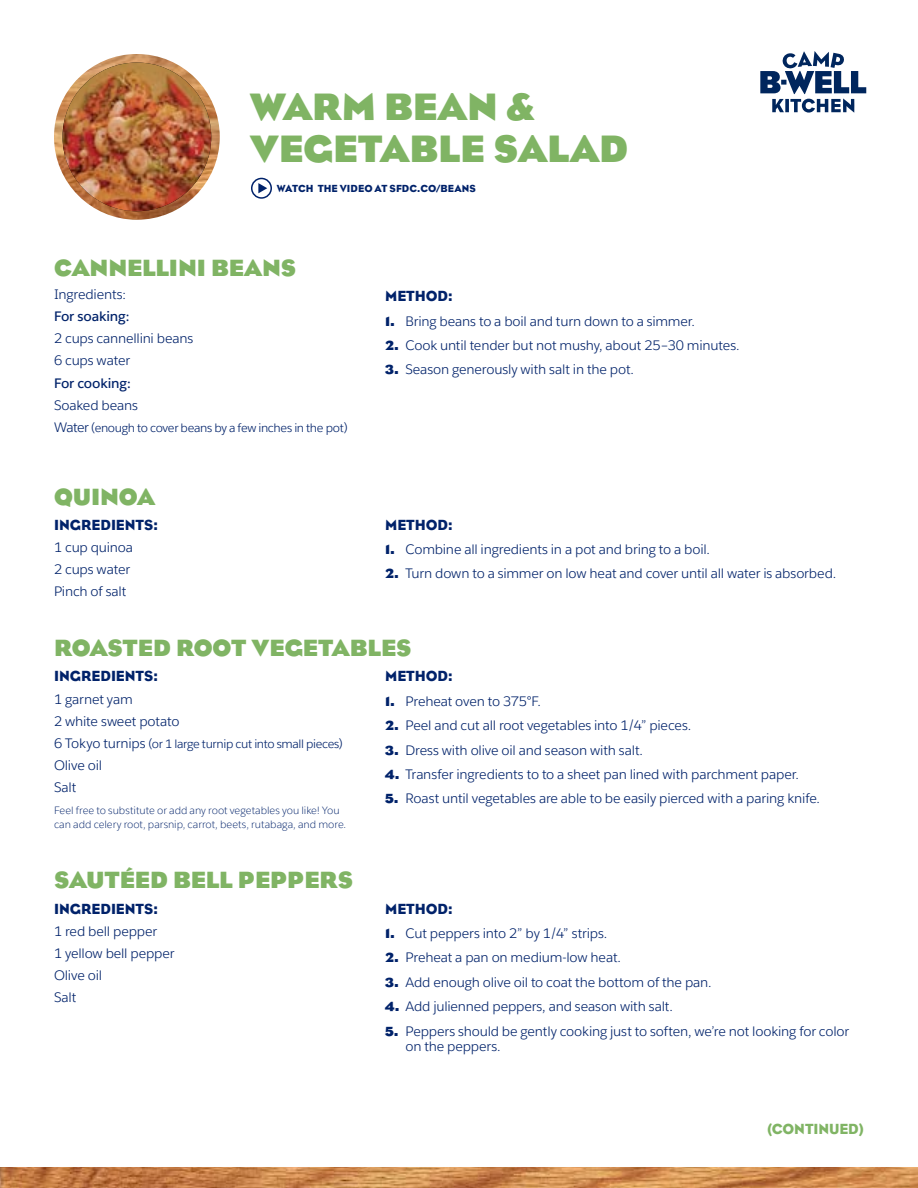
<style>
.page{position:relative;width:918px;height:1188px;background:#fff}
.page>*{position:absolute;margin:0;border:0;box-sizing:border-box;transform-origin:0 0}
.t1{font:700 39px/42.8px "Eagle";letter-spacing:-.005em;color:#80b464}
.t2{font:700 24px "Eagle";letter-spacing:-.005em;color:#80b464}
.t3{font:15px "Eagle";color:#00226a}
.t4{font:15px "Eagle";letter-spacing:-.005em;color:#80b464}
.t5{font:13.5px/22.2px "Salesforce Sans";letter-spacing:-.015em;color:#00226a}
.t6{font:600 13.5px "Salesforce Sans";letter-spacing:-.01em;color:#00226a}
.t7{font:12px "Salesforce Sans";letter-spacing:-.03em;color:#00226a}
.t8{font:300 10.5px/13.5px "Salesforce Sans";letter-spacing:-.005em;color:#00226a}
.t9{font:10.5px "Eagle";letter-spacing:.01em;color:#00226a}
.s1{font-size:13.5px}
.s2{font-family:"Eagle";font-weight:700}
</style>
<div class="page">
<svg style="left:760px;top:51px;width:106px;height:62px"></svg>
<svg style="left:258px;top:183px;width:9px;height:10px"></svg>
<div style="left:251px;top:178px;width:21px;height:21px;border:2px solid #00226a;border-radius:50%"></div>
<img style="left:0;top:1167px;width:918px;height:21px">
<img style="left:54px;top:54px;width:166px;height:166px;border-radius:83px">
<img style="left:63px;top:63px;width:148px;height:148px;border-radius:74px">
<h1 class="t1" style="left:250px;top:84px;width:380px">WARM BEAN &amp;<br>VEGETABLE SALAD</h1>
<p class="t9" style="left:277px;top:182px;width:201px">WATCH THE VIDEO AT SFDC.CO/BEANS</p>
<h2 class="t2" style="left:54px;top:253px;width:244px">CANNELLINI BEANS</h2>
<p class="t5" style="left:54px;top:283px;width:73px">Ingredients:</p>
<p class="t6" style="left:54px;top:308px;width:77px">For soaking:</p>
<p class="t5" style="left:54px;top:327px;width:141px">2 cups cannellini beans<br>6 cups water</p>
<p class="t6" style="left:54px;top:374px;width:78px">For cooking:</p>
<p class="t5" style="left:54px;top:394px;width:86px">Soaked beans</p>
<p class="t7" style="left:54px;top:420px;width:295px"><span class="s1">Water</span> (enough to cover beans by a few inches in the pot)</p>
<h2 class="t2" style="left:54px;top:481px;width:103px">QUINOA</h2>
<p class="t3" style="left:54px;top:515px;width:105px">INGREDIENTS:</p>
<p class="t5" style="left:54px;top:536px;width:81px">1 cup quinoa<br>2 cups water<br>Pinch of salt</p>
<p class="t3" style="left:385px;top:287px;width:69px">METHOD:</p>
<p class="t5" style="left:385px;top:310px;width:311px"><span class="s2">1.</span> Bring beans to a boil and turn down to a simmer.</p>
<p class="t5" style="left:385px;top:334px;width:356px"><span class="s2">2.</span> Cook until tender but not mushy, about 25–30 minutes.</p>
<p class="t5" style="left:385px;top:359px;width:250px"><span class="s2">3.</span> Season generously with salt in the pot.</p>
<p class="t3" style="left:385px;top:515px;width:69px">METHOD:</p>
<p class="t5" style="left:385px;top:538px;width:326px"><span class="s2">1.</span> Combine all ingredients in a pot and bring to a boil.</p>
<p class="t5" style="left:385px;top:563px;width:452px"><span class="s2">2.</span> Turn down to a simmer on low heat and cover until all water is absorbed.</p>
<h2 class="t2" style="left:54px;top:633px;width:359px">ROASTED ROOT VEGETABLES</h2>
<p class="t3" style="left:54px;top:667px;width:105px">INGREDIENTS:</p>
<p class="t5" style="left:54px;top:688px;width:127px">1 garnet yam<br>2 white sweet potato</p>
<p class="t7" style="left:54px;top:736px;width:290px"><span class="s1">6 Tokyo turnips</span> (or 1 large turnip cut into small pieces)</p>
<p class="t5" style="left:54px;top:754px;width:50px">Olive oil<br>Salt</p>
<p class="t8" style="left:54px;top:804px;width:294px">Feel free to substitute or add any root vegetables you like! You can add celery root, parsnip, carrot, beets, rutabaga, and more.</p>
<h2 class="t2" style="left:54px;top:865px;width:301px">SAUTÉED BELL PEPPERS</h2>
<p class="t3" style="left:54px;top:899px;width:105px">INGREDIENTS:</p>
<p class="t5" style="left:54px;top:920px;width:122px">1 red bell pepper<br>1 yellow bell pepper<br>Olive oil<br>Salt</p>
<p class="t3" style="left:385px;top:667px;width:69px">METHOD:</p>
<p class="t5" style="left:385px;top:690px;width:157px"><span class="s2">1.</span> Preheat oven to 375°F.</p>
<p class="t5" style="left:385px;top:714px;width:308px"><span class="s2">2.</span> Peel and cut all root vegetables into 1/4” pieces.</p>
<p class="t5" style="left:385px;top:739px;width:259px"><span class="s2">3.</span> Dress with olive oil and season with salt.</p>
<p class="t5" style="left:385px;top:763px;width:415px"><span class="s2">4.</span> Transfer ingredients to to a sheet pan lined with parchment paper.</p>
<p class="t5" style="left:385px;top:787px;width:436px"><span class="s2">5.</span> Roast until vegetables are able to be easily pierced with a paring knife.</p>
<p class="t3" style="left:385px;top:899px;width:69px">METHOD:</p>
<p class="t5" style="left:385px;top:922px;width:224px"><span class="s2">1.</span> Cut peppers into 2” by 1/4” strips.</p>
<p class="t5" style="left:385px;top:946px;width:237px"><span class="s2">2.</span> Preheat a pan on medium-low heat.</p>
<p class="t5" style="left:385px;top:971px;width:328px"><span class="s2">3.</span> Add enough olive oil to coat the bottom of the pan.</p>
<p class="t5" style="left:385px;top:995px;width:289px"><span class="s2">4.</span> Add julienned peppers, and season with salt.</p>
<p class="t5" style="left:405px;top:1023px;width:445px;line-height:15.8px;text-indent:-20px"><span class="s2">5.</span> Peppers should be gently cooking just to soften, we’re not looking for color on the peppers.</p>
<p class="t4" style="left:767px;top:1120px;width:98px">(CONTINUED)</p>
</div>
